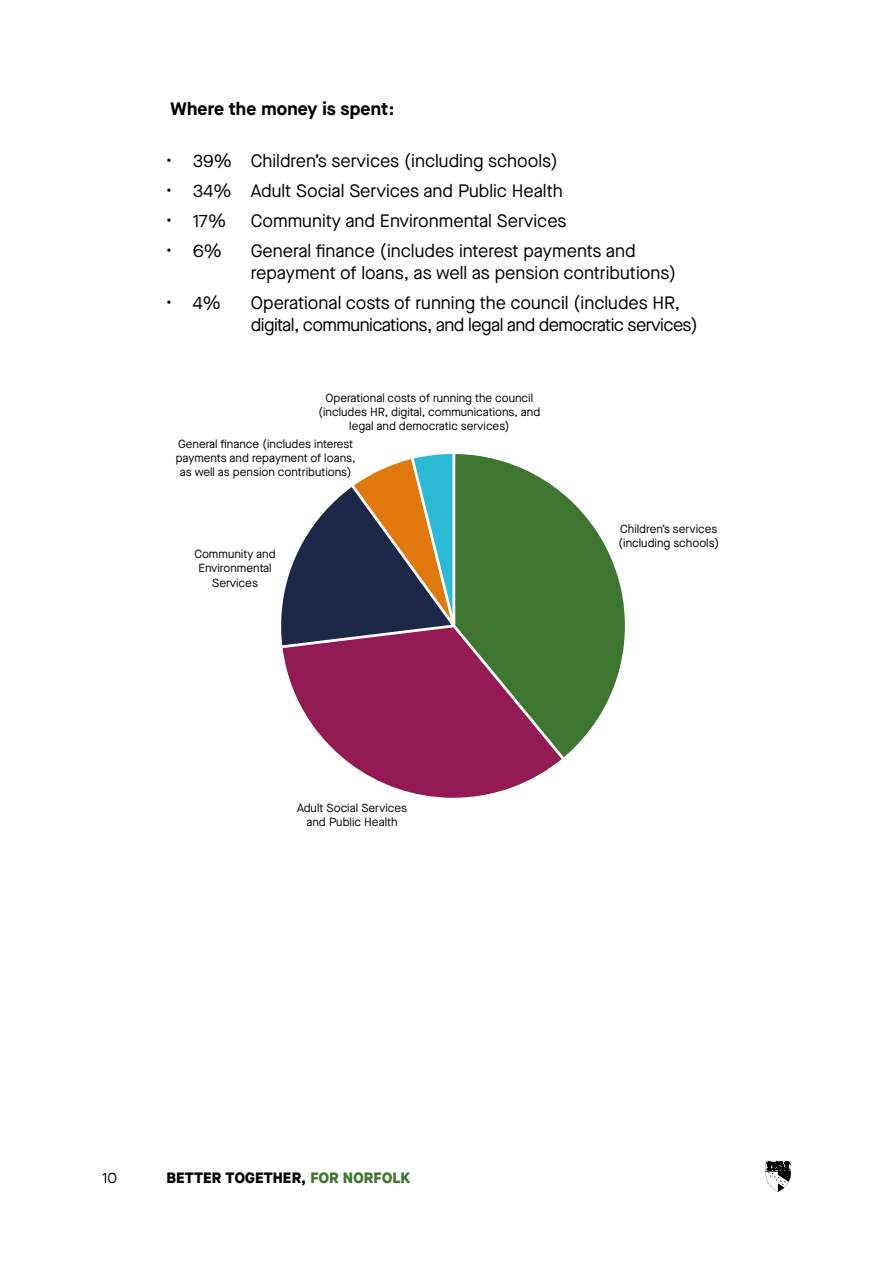
<style>
.page{position:relative;width:893px;height:1263px;background:#fff}
.page>*{position:absolute;margin:0;border:0;box-sizing:border-box;transform-origin:0 0}
.t1{font:18px/21.6px "Maison Neue";color:#000}
.t2{font:18px/21.6px "Maison Neue";letter-spacing:-.03em;color:#000}
.t3{font:700 18px "Maison Neue";letter-spacing:.01em;color:#000}
.t4{font:800 15px "Maison Neue";letter-spacing:.01em;color:#000}
.t5{font:15px "Maison Neue";color:#000}
.t6{font:11.7px/14.1px "Maison Neue";color:#000;text-align:center}
.s1{color:#3e762f}
</style>
<div class="page">
<svg style="left:765px;top:1161px;width:26px;height:31px"></svg>
<svg style="left:282px;top:647px;width:280px;height:151px;fill:#931a52"></svg>
<svg style="left:454px;top:454px;width:171px;height:305px;fill:#3e762f"></svg>
<svg style="left:281px;top:454px;width:173px;height:193px"></svg>
<h3 class="t3" style="left:171px;top:96px;width:226px">Where the money is spent:</h3>
<p class="t1" style="left:166px;top:150px;width:393px">• 39% Children’s services (including schools)</p>
<p class="t1" style="left:166px;top:180px;width:398px">• 34% Adult Social Services and Public Health</p>
<p class="t1" style="left:166px;top:210px;width:62px">• 17%</p>
<p class="t1" style="left:251px;top:210px;width:317px">Community and Environmental Services</p>
<p class="t1" style="left:166px;top:240px;width:58px">• 6%</p>
<p class="t1" style="left:251px;top:240px;width:427px">General finance (includes interest payments and repayment of loans, as well as pension contributions)</p>
<p class="t1" style="left:166px;top:292px;width:57px">• 4%</p>
<p class="t2" style="left:251px;top:292px;width:448px">Operational costs of running the council (includes HR, digital, communications, and legal and democratic services)</p>
<p class="t6" style="left:318px;top:392px;width:223px">Operational costs of running the council (includes HR, digital, communications, and legal and democratic services)</p>
<p class="t6" style="left:176px;top:438px;width:181px">General finance (includes interest payments and repayment of loans, as well as pension contributions)</p>
<p class="t6" style="left:194px;top:548px;width:83px">Community and<br>Environmental<br>Services</p>
<p class="t6" style="left:297px;top:802px;width:111px">Adult Social Services and Public Health</p>
<p class="t5" style="left:102px;top:1167px;width:17px">10</p>
<p class="t4" style="left:166px;top:1166px;width:245px">BETTER TOGETHER, <span class="s1">FOR NORFOLK</span></p>
<p class="t6" style="left:619px;top:523px;width:102px;text-align:left">Children’s services (including schools)</p>
</div>
